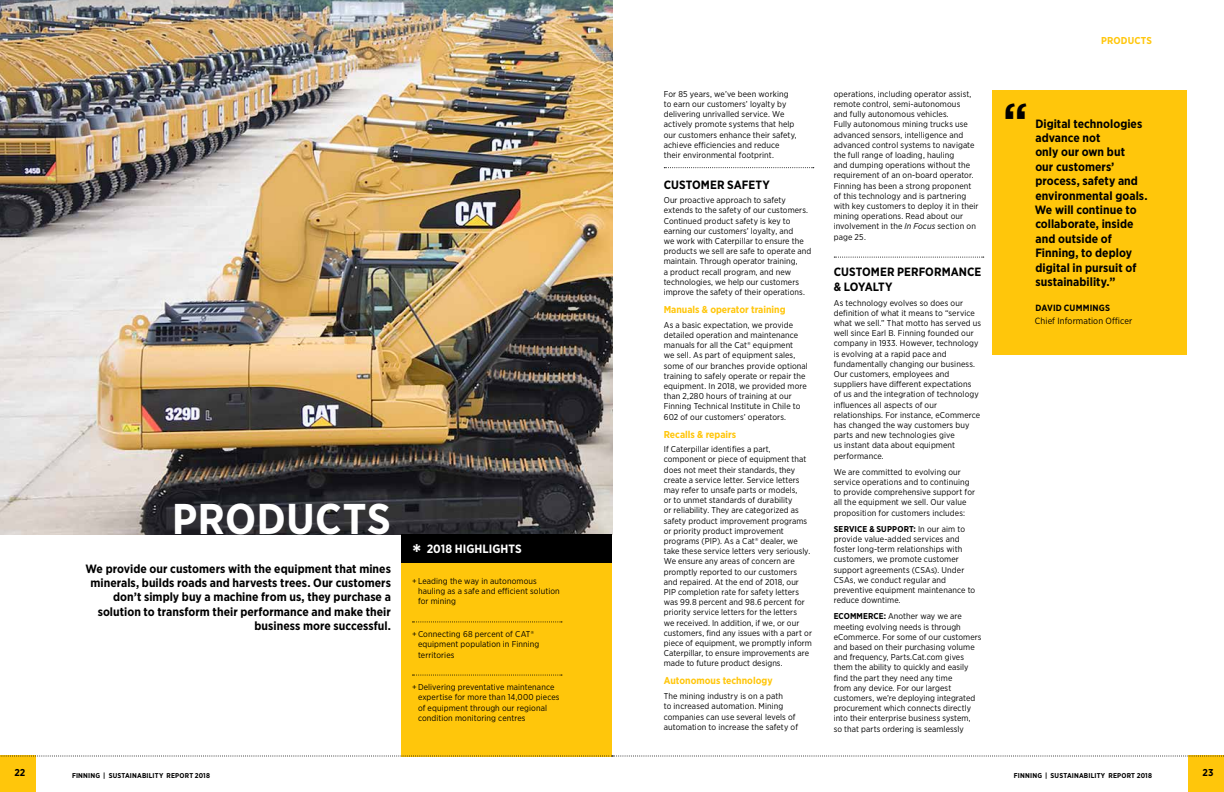
<style>
.page{position:relative;width:1224px;height:792px;background:#fff}
.page>*{position:absolute;margin:0;border:0;box-sizing:border-box;transform-origin:0 0}
.t1{font:700 49px "Gotham Narrow";color:#000}
.t2{font:700 43px "Gotham Narrow";letter-spacing:.015em;color:#fff}
.t3{font:700 12px/14.4px "Gotham Narrow";letter-spacing:.005em;color:#000}
.t4{font:700 12px "Gotham Narrow";letter-spacing:.005em;color:#fff}
.t5{font:700 10px "Gotham Narrow";color:#ffc60b}
.t6{font:700 10px "Gotham Narrow";color:#000}
.t7{font:9px "Gotham Narrow";letter-spacing:.01em;color:#000}
.t8{font:700 9px "Gotham Narrow";letter-spacing:.015em;color:#000}
.t9{font:8.5px/10.2px "Gotham Narrow";letter-spacing:.01em;color:#000}
.t10{font:700 7px "Gotham Narrow";letter-spacing:.025em;color:#000}
.s1{font-size:24px}
.s2{font-style:italic}
.s3{font-weight:700}
</style>
<div class="page">
<div style="left:0;top:756px;width:36px;height:36px;background:#ffc60b"></div>
<div style="left:1188px;top:756px;width:36px;height:36px;background:#ffc60b"></div>
<div style="left:992px;top:90px;width:195px;height:264px;background:#ffc60b"></div>
<img style="left:0;top:0;width:613px;height:534px">
<div style="left:402px;top:534px;width:210px;height:223px;background:#ffc60b"></div>
<svg style="left:0;top:756px;width:1224px;height:1px"></svg>
<svg style="left:834px;top:257px;width:150px;height:1px"></svg>
<svg style="left:664px;top:167px;width:150px;height:1px"></svg>
<div style="left:402px;top:534px;width:210px;height:29px;background:#000"></div>
<svg style="left:412px;top:621px;width:150px;height:1px"></svg>
<svg style="left:412px;top:675px;width:150px;height:1px"></svg>
<h2 class="t2" style="left:172px;top:491px;width:220px">PRODUCTS</h2>
<p class="t3" style="left:85px;top:561px;width:307px;text-align:right">We provide our customers with the equipment that mines minerals, builds roads and harvests trees. Our customers don’t simply buy a machine from us, they purchase a solution to transform their performance and make their business more successful.</p>
<h3 class="t4" style="left:412px;top:541px;width:111px"><span class="s1">*</span> 2018 HIGHLIGHTS</h3>
<p class="t9" style="left:418px;top:576px;width:143px;text-indent:-6px">+ Leading the way in autonomous hauling as a safe and efficient solution for mining</p>
<p class="t9" style="left:418px;top:629px;width:123px;text-indent:-6px">+ Connecting 68 percent of CAT® equipment population in Finning territories</p>
<p class="t9" style="left:418px;top:682px;width:143px;text-indent:-6px">+ Delivering preventative maintenance expertise for more than 14,000 pieces of equipment through our regional condition monitoring centres</p>
<p class="t9" style="left:664px;top:89px;width:134px">For 85 years, we’ve been working to earn our customers’ loyalty by delivering unrivalled service. We actively promote systems that help our customers enhance their safety, achieve efficiencies and reduce their environmental footprint.</p>
<h3 class="t3" style="left:664px;top:177px;width:107px">CUSTOMER SAFETY</h3>
<p class="t9" style="left:664px;top:195px;width:149px">Our proactive approach to safety extends to the safety of our customers.<br>Continued product safety is key to earning our customers’ loyalty, and<br>we work with Caterpillar to ensure the products we sell are safe to operate and maintain. Through operator training,<br>a product recall program, and new technologies, we help our customers improve the safety of their operations.</p>
<p class="t5" style="left:664px;top:303px;width:123px">Manuals &amp; operator training</p>
<p class="t9" style="left:664px;top:320px;width:146px">As a basic expectation, we provide detailed operation and maintenance manuals for all the Cat® equipment<br>we sell. As part of equipment sales, some of our branches provide optional training to safely operate or repair the equipment. In 2018, we provided more than 2,280 hours of training at our Finning Technical Institute in Chile to 602 of our customers’ operators.</p>
<p class="t5" style="left:664px;top:428px;width:74px">Recalls &amp; repairs</p>
<p class="t9" style="left:664px;top:444px;width:150px">If Caterpillar identifies a part, component or piece of equipment that does not meet their standards, they create a service letter. Service letters may refer to unsafe parts or models,<br>or to unmet standards of durability<br>or reliability. They are categorized as safety product improvement programs or priority product improvement programs (PIP). As a Cat® dealer, we take these service letters very seriously.<br>We ensure any areas of concern are promptly reported to our customers and repaired. At the end of 2018, our PIP completion rate for safety letters was 99.8 percent and 98.6 percent for priority service letters for the letters<br>we received. In addition, if we, or our customers, find any issues with a part or piece of equipment, we promptly inform Caterpillar, to ensure improvements are made to future product designs.</p>
<p class="t5" style="left:664px;top:675px;width:110px">Autonomous technology</p>
<p class="t9" style="left:664px;top:691px;width:136px">The mining industry is on a path<br>to increased automation. Mining companies can use several levels of automation to increase the safety of</p>
<p class="t9" style="left:834px;top:89px;width:146px">operations, including operator assist, remote control, semi-autonomous<br>and fully autonomous vehicles.<br>Fully autonomous mining trucks use advanced sensors, intelligence and advanced control systems to navigate the full range of loading, hauling<br>and dumping operations without the requirement of an on-board operator.<br>Finning has been a strong proponent of this technology and is partnering with key customers to deploy it in their mining operations. Read about our involvement in the <span class="s2">In Focus</span> section on page 25.</p>
<h3 class="t3" style="left:834px;top:265px;width:149px">CUSTOMER PERFORMANCE &amp; LOYALTY</h3>
<p class="t9" style="left:834px;top:297px;width:149px">As technology evolves so does our definition of what it means to “service what we sell.” That motto has served us well since Earl B. Finning founded our company in 1933. However, technology is evolving at a rapid pace and fundamentally changing our business.<br>Our customers, employees and suppliers have different expectations<br>of us and the integration of technology influences all aspects of our relationships. For instance, eCommerce has changed the way customers buy parts and new technologies give<br>us instant data about equipment performance.</p>
<p class="t9" style="left:834px;top:467px;width:143px">We are committed to evolving our service operations and to continuing to provide comprehensive support for all the equipment we sell. Our value proposition for customers includes:</p>
<p class="t9" style="left:834px;top:524px;width:143px"><span class="s3">SERVICE &amp; SUPPORT:</span> In our aim to provide value-added services and foster long-term relationships with customers, we promote customer support agreements (CSAs). Under<br>CSAs, we conduct regular and preventive equipment maintenance to reduce downtime.</p>
<p class="t9" style="left:834px;top:611px;width:149px"><span class="s3">ECOMMERCE:</span> Another way we are meeting evolving needs is through eCommerce. For some of our customers and based on their purchasing volume and frequency, Parts.Cat.com gives them the ability to quickly and easily find the part they need any time<br>from any device. For our largest customers, we’re deploying integrated procurement which connects directly into their enterprise business system,<br>so that parts ordering is seamlessly</p>
<p class="t5" style="left:1101px;top:34px;width:52px">PRODUCTS</p>
<h1 class="t1" style="left:1003px;top:89px;width:26px">“</h1>
<h3 class="t3" style="left:1035px;top:116px;width:114px">Digital technologies advance not<br>only our own but<br>our customers’ process, safety and environmental goals.<br>We will continue to collaborate, inside and outside of<br>Finning, to deploy digital in pursuit of sustainability.”</h3>
<p class="t8" style="left:1036px;top:302px;width:76px">DAVID CUMMINGS</p>
<p class="t7" style="left:1035px;top:315px;width:99px">Chief Information Officer</p>
<p class="t6" style="left:14px;top:766px;width:12px">22</p>
<p class="t10" style="left:72px;top:771px;width:140px">FINNING | SUSTAINABILITY REPORT 2018</p>
<p class="t10" style="left:1014px;top:771px;width:140px">FINNING | SUSTAINABILITY REPORT 2018</p>
<p class="t6" style="left:1202px;top:766px;width:13px">23</p>
</div>
